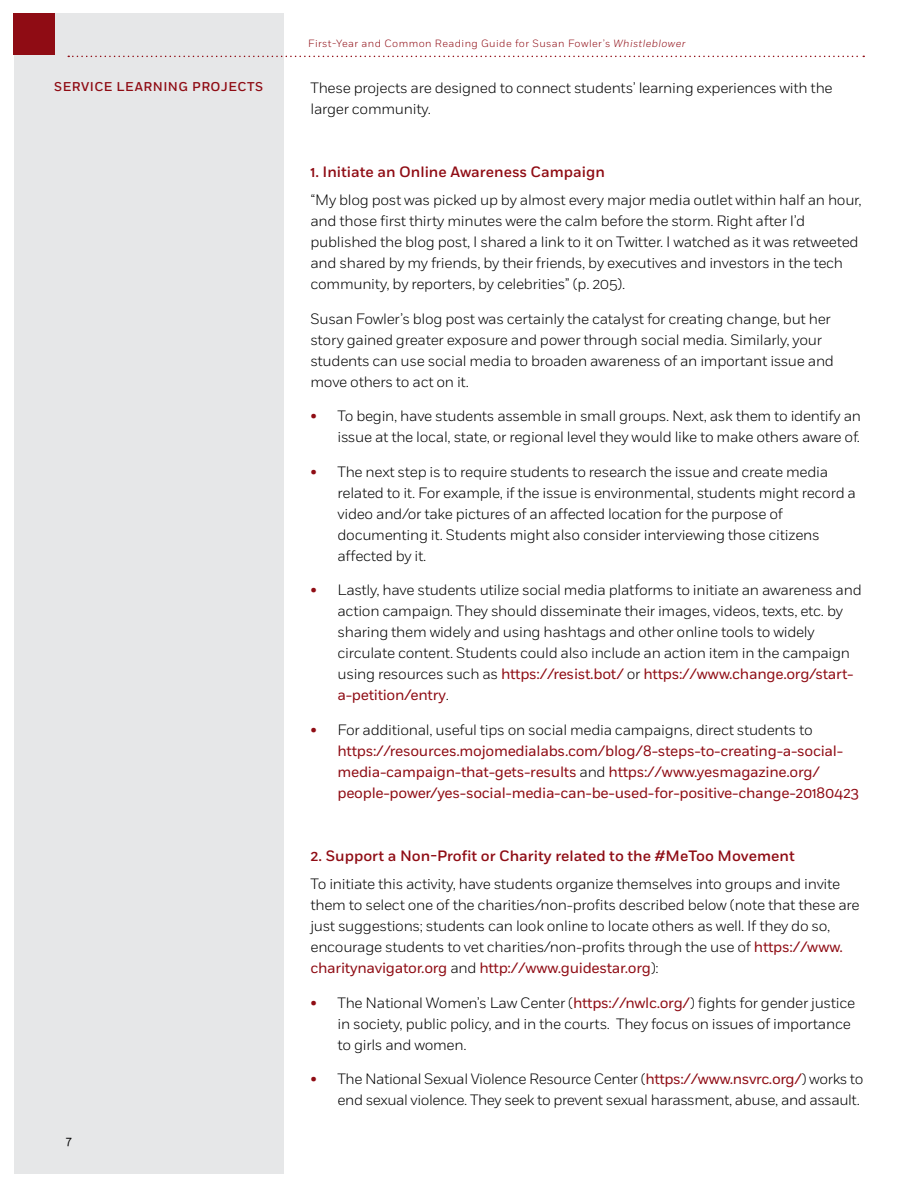
<style>
.page{position:relative;width:918px;height:1188px;background:#fff}
.page>*{position:absolute;margin:0;border:0;box-sizing:border-box;transform-origin:0 0}
.t1{font:300 15px/21px "Fort";letter-spacing:-.02em;color:#000}
.t2{font:15px/21px "Fort";letter-spacing:-.02em;color:#8f0c14}
.t3{font:500 15px "Fort";color:#8f0c14}
.t4{font:500 12.75px "Fort";letter-spacing:.04em;color:#8f0c14}
.t5{font:12px "Fort";color:#000}
.t6{font:300 10.5px "Fort";letter-spacing:.04em;color:#8f0c14}
.s1{font-style:italic}
.s2{font-weight:400;color:#8f0c14}
.s3{font-weight:300;color:#000}
</style>
<div class="page">
<div style="left:14px;top:14px;width:270px;height:1160px;background:#e6e7e8"></div>
<div style="left:14px;top:14px;width:41px;height:41px;background:#8f0c14"></div>
<svg style="left:68px;top:56px;width:796px;height:1px"></svg>
<p class="t4" style="left:54px;top:79px;width:211px">Servi ce Learni ng Projects</p>
<p class="t5" style="left:66px;top:1134px;width:7px">7</p>
<p class="t6" style="left:308px;top:37px;width:379px">First-Year and Common Reading Guide for Susan Fowler’s <span class="s1">Whistleblower</span></p>
<p class="t1" style="left:310px;top:77px;width:524px">These projects are designed to connect students’ learning experiences with the larger community.</p>
<p class="t3" style="left:310px;top:163px;width:296px">1. Initiate an Online Awareness Campaign</p>
<p class="t1" style="left:310px;top:189px;width:553px">“My blog post was picked up by almost every major media outlet within half an hour, and those first thirty minutes were the calm before the storm. Right after I’d published the blog post, I shared a link to it on Twitter. I watched as it was retweeted and shared by my friends, by their friends, by executives and investors in the tech community, by reporters, by celebrities” (p. 205).</p>
<p class="t1" style="left:310px;top:308px;width:525px">Susan Fowler’s blog post was certainly the catalyst for creating change, but her story gained greater exposure and power through social media. Similarly, your students can use social media to broaden awareness of an important issue and move others to act on it.</p>
<p class="t1" style="left:310px;top:405px;width:552px;text-align:right"><span class="s2">•</span> To begin, have students assemble in small groups. Next, ask them to identify an issue at the local, state, or regional level they would like to make others aware of.</p>
<p class="t1" style="left:338px;top:461px;width:520px;text-indent:-27px"><span class="s2">•</span> The next step is to require students to research the issue and create media related to it. For example, if the issue is environmental, students might record a video and/or take pictures of an affected location for the purpose of documenting it. Students might also consider interviewing those citizens affected by it.</p>
<p class="t1" style="left:338px;top:579px;width:526px;text-indent:-27px"><span class="s2">•</span> Lastly, have students utilize social media platforms to initiate an awareness and action campaign. They should disseminate their images, videos, texts, etc. by sharing them widely and using hashtags and other online tools to widely circulate content. Students could also include an action item in the campaign using resources such as <span class="s2">https://resist.bot/</span> or <span class="s2">https://www.change.org/start&shy;a-petition/entry</span>.</p>
<p class="t2" style="left:338px;top:719px;width:523px;text-indent:-27px">• <span class="s3">For additional, useful tips on social media campaigns, direct students to </span>https://resources.mojomedialabs.com/blog/8-steps-to-creating-a-social&shy;media-campaign-that-gets-results <span class="s3">and</span> https://www.yesmagazine.org/ people-power/yes-social-media-can-be-used-for-positive-change-20180423</p>
<p class="t3" style="left:310px;top:847px;width:486px">2. Support a N on-Profit or Charity related to the #M eToo M ovement</p>
<p class="t1" style="left:310px;top:873px;width:551px">To initiate this activity, have students organize themselves into groups and invite them to select one of the charities/non-profits described below (note that these are just suggestions; students can look online to locate others as well. If they do so, encourage students to vet charities/non-profits through the use of <span class="s2">https://www. charitynavigator.org</span> and <span class="s2">http://www.guidestar.org</span>):</p>
<p class="t1" style="left:337px;top:992px;width:519px;text-indent:-27px"><span class="s2">•</span> The National Women’s Law Center (<span class="s2">https://nwlc.org/</span>) fights for gender justice in society, public policy, and in the courts. They focus on issues of importance to girls and women.</p>
<p class="t1" style="left:310px;top:1068px;width:555px;text-align:right"><span class="s2">•</span> The National Sexual Violence Resource Center (<span class="s2">https://www.nsvrc.org/</span>) works to end sexual violence. They seek to prevent sexual harassment, abuse, and assault.</p>
</div>
